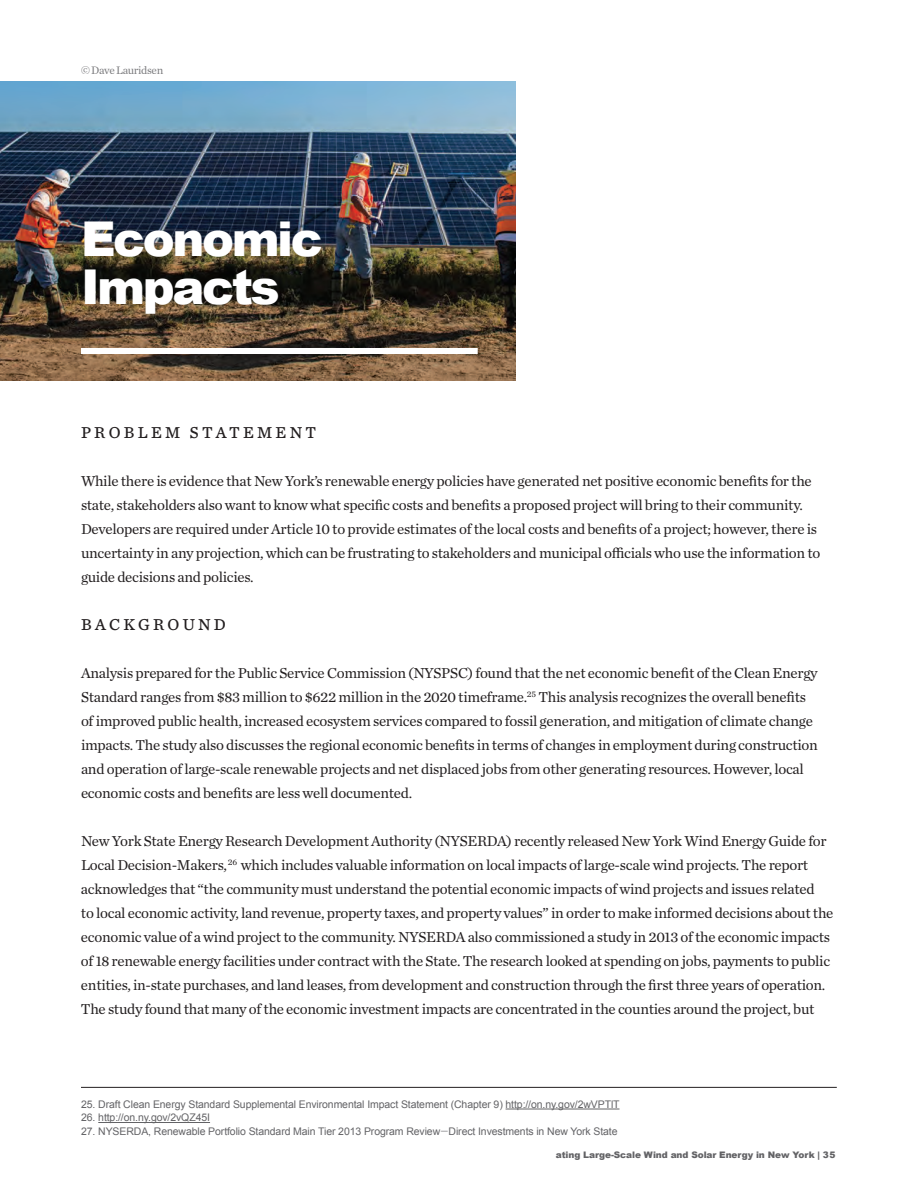
<style>
.page{position:relative;width:918px;height:1188px;background:#fff}
.page>*{position:absolute;margin:0;border:0;box-sizing:border-box;transform-origin:0 0}
.Headline_1{font:900 48px/48px "Arial";letter-spacing:-.05em;color:#fff}
.Subhead_1{font:16.5px "Chronicle Text G4";letter-spacing:.2em;color:#231f20}
.Subhead_1-2{font:15px/24px "Chronicle Text G1";letter-spacing:-.02em;color:#231f20}
.t1{font:11.4px "Chronicle Text G1";letter-spacing:-.03em;color:#636366}
.t2{font:10.5px "Arial";letter-spacing:-.01em;color:#636366}
.t3{font:900 9px "Arial";letter-spacing:-.01em;color:#636366}
.s1{font-family:"Roboto Slab";font-weight:300}
</style>
<div class="page">
<img style="left:1px;top:82px;width:513px;height:298px">
<div style="left:81px;top:348px;width:397px;height:6px;background:#fff"></div>
<hr style="left:506px;top:1109px;width:114px;height:1px;background:#636366">
<hr style="left:98px;top:1122px;width:112px;height:1px;background:#636366">
<hr style="left:81px;top:1087px;width:756px;height:1px;background:#231f20">
<p class="t1" style="left:81px;top:61px;width:84px">© Dave Lauridsen</p>
<p class="Headline_1" style="left:81px;top:214px;width:243px">Economic<br>Impacts</p>
<p class="Subhead_1" style="left:81px;top:420px;width:237px">PROBLEM STATEMENT</p>
<p class="Subhead_1-2" style="left:81px;top:468px;width:741px">While there is evidence that New York’s renewable energy policies have generated net positive economic benefits for the state, stakeholders also want to know what specific costs and benefits a proposed project will bring to their community.<br>Developers are required under Article 10 to provide estimates of the local costs and benefits of a project; however, there is uncertainty in any projection, which can be frustrating to stakeholders and municipal officials who use the information to guide decisions and policies.</p>
<p class="Subhead_1" style="left:81px;top:612px;width:146px">BACKGROUND</p>
<p class="Subhead_1-2" style="left:81px;top:660px;width:738px">Analysis prepared for the Public Service Commission (NYSPSC) found that the net economic benefit of the Clean Energy Standard ranges from $83 million to $622 million in the 2020 timeframe.<sup>25</sup> This analysis recognizes the overall benefits of improved public health, increased ecosystem services compared to fossil generation, and mitigation of climate change impacts. The study also discusses the regional economic benefits in terms of changes in employment during construction and operation of large-scale renewable projects and net displaced jobs from other generating resources. However, local economic costs and benefits are less well documented.</p>
<p class="Subhead_1-2" style="left:81px;top:828px;width:754px">New York State Energy Research Development Authority (NYSERDA) recently released New York Wind Energy Guide for Local Decision-Makers, <sup>26</sup> which includes valuable information on local impacts of large-scale wind projects. The report acknowledges that “the community must understand the potential economic impacts of wind projects and issues related<br>to local economic activity, land revenue, property taxes, and property values” in order to make informed decisions about the economic value of a wind project to the community. NYSERDA also commissioned a study in 2013 of the economic impacts of 18 renewable energy facilities under contract with the State. The research looked at spending on jobs, payments to public entities, in-state purchases, and land leases, from development and construction through the first three years of operation.<br>The study found that many of the economic investment impacts are concentrated in the counties around the project, but</p>
<p class="t2" style="left:81px;top:1097px;width:540px">25. Draft Clean Energy Standard Supplemental Environmental Impact Statement (Chapter 9) http://on.ny.gov/2wVPTlT</p>
<p class="t2" style="left:81px;top:1111px;width:130px">26. http://on.ny.gov/2vQZ45I</p>
<p class="t2" style="left:81px;top:1124px;width:538px">27. NYSERDA, Renewable Portfolio Standard Main Tier 2013 Program Review<span class="s1">—</span>Direct Investments in New York State</p>
<p class="t3" style="left:556px;top:1148px;width:281px">ating Large-Scale Wind and Solar Energy in New York | 35</p>
</div>
